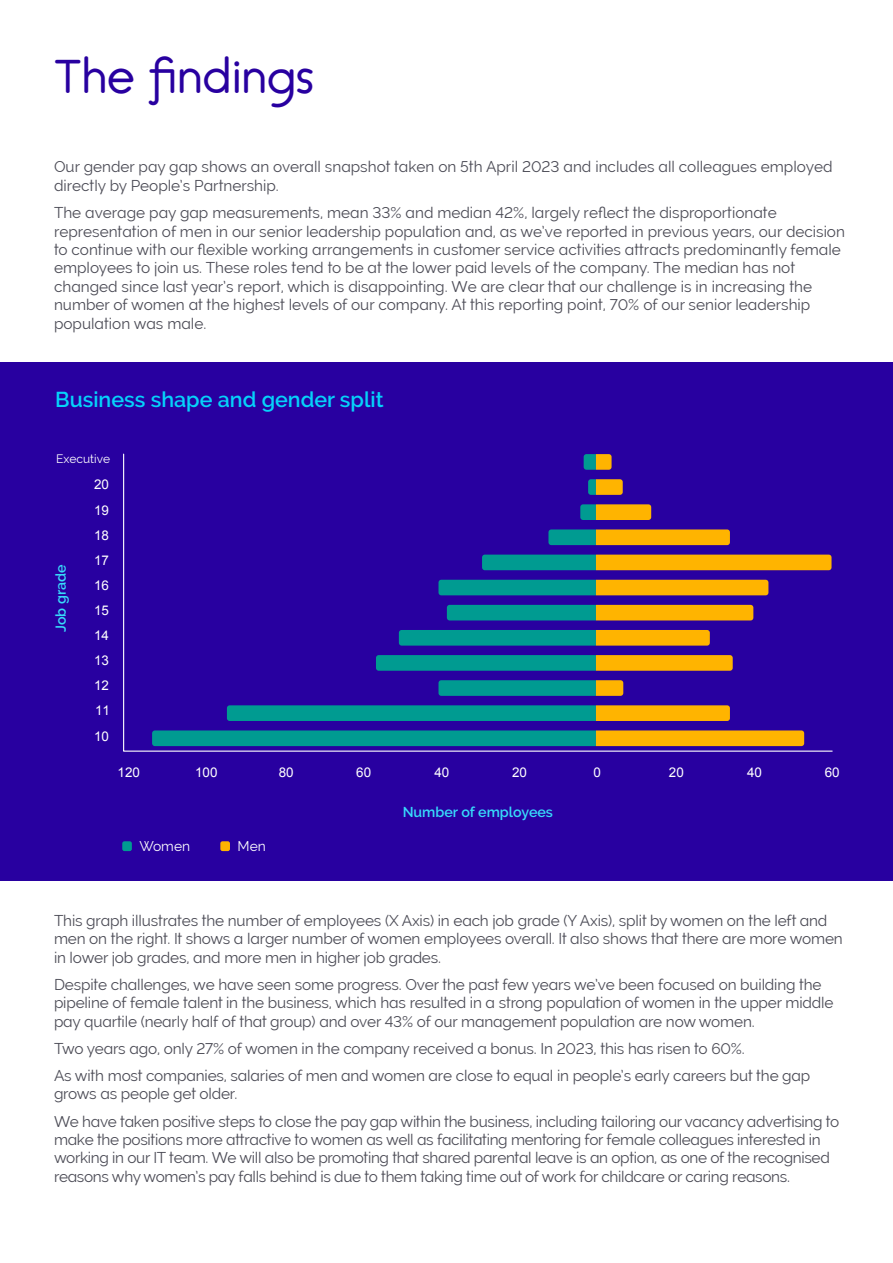
<style>
.page{position:relative;width:893px;height:1263px;background:#fff}
.page>*{position:absolute;margin:0;border:0;box-sizing:border-box;transform-origin:0 0}
.t1{font:46.2px "Fifita Ligatures";color:#2800a0}
.t2{font:600 21.45px "Raleway";color:#05d2fa}
.t3{font:15.3px/18.5px "Raleway";letter-spacing:-.01em;color:#4b4b55}
.t4{font:600 14.25px "Raleway";color:#37dbfb}
.t5{font:13.8px "Raleway";color:#fff}
.t6{font:13.35px "Arial";color:#fff}
.t7{font:12px "Raleway";color:#fff}
</style>
<div class="page">
<div style="left:0;top:362px;width:893px;height:519px;background:#2800a0"></div>
<svg style="left:123px;top:453px;width:710px;height:299px"></svg>
<div style="left:122px;top:841px;width:10px;height:10px;background:#009b91;border-radius:2px"></div>
<div style="left:220px;top:841px;width:10px;height:10px;background:#ffb400;border-radius:2px"></div>
<h1 class="t1" style="left:54px;top:47px;width:261px">The findings</h1>
<p class="t3" style="left:54px;top:158px;width:780px">Our gender pay gap shows an overall snapshot taken on 5th April 2023 and includes all colleagues employed directly by People’s Partnership.</p>
<p class="t3" style="left:54px;top:203px;width:792px">The average pay gap measurements, mean 33% and median 42%, largely reflect the disproportionate representation of men in our senior leadership population and, as we’ve reported in previous years, our decision to continue with our flexible working arrangements in customer service activities attracts predominantly female employees to join us. These roles tend to be at the lower paid levels of the company. The median has not changed since last year’s report, which is disappointing. We are clear that our challenge is in increasing the number of women at the highest levels of our company. At this reporting point, 70% of our senior leadership population was male.</p>
<h2 class="t2" style="left:55px;top:387px;width:330px">Business shape and gender split</h2>
<p class="t7" style="left:56px;top:451px;width:56px">Executive</p>
<p class="t6" style="left:94px;top:476px;width:16px">20</p>
<p class="t6" style="left:94px;top:502px;width:16px">19</p>
<p class="t4" style="left:53px;top:632px;width:69px;rotate:-90deg">Job grade</p>
<p class="t6" style="left:94px;top:526px;width:16px">18</p>
<p class="t6" style="left:94px;top:551px;width:16px">17</p>
<p class="t6" style="left:94px;top:577px;width:16px">16</p>
<p class="t6" style="left:94px;top:601px;width:16px">15</p>
<p class="t6" style="left:94px;top:626px;width:16px">14</p>
<p class="t6" style="left:94px;top:651px;width:16px">13</p>
<p class="t6" style="left:94px;top:677px;width:16px">12</p>
<p class="t6" style="left:95px;top:701px;width:16px">11</p>
<p class="t6" style="left:94px;top:727px;width:16px">10</p>
<p class="t6" style="left:118px;top:764px;width:24px">120</p>
<p class="t6" style="left:195px;top:764px;width:24px">100</p>
<p class="t6" style="left:279px;top:764px;width:16px">80</p>
<p class="t6" style="left:356px;top:764px;width:16px">60</p>
<p class="t6" style="left:434px;top:764px;width:16px">40</p>
<p class="t6" style="left:512px;top:764px;width:16px">20</p>
<p class="t6" style="left:593px;top:764px;width:9px">0</p>
<p class="t6" style="left:669px;top:764px;width:16px">20</p>
<p class="t6" style="left:747px;top:764px;width:16px">40</p>
<p class="t6" style="left:825px;top:764px;width:16px">60</p>
<p class="t5" style="left:139px;top:838px;width:52px">Women</p>
<p class="t5" style="left:238px;top:838px;width:30px">Men</p>
<p class="t4" style="left:403px;top:804px;width:152px">Number of employees</p>
<p class="t3" style="left:54px;top:911px;width:790px">This graph illustrates the number of employees (X Axis) in each job grade (Y Axis), split by women on the left and men on the right. It shows a larger number of women employees overall. It also shows that there are more women in lower job grades, and more men in higher job grades.</p>
<p class="t3" style="left:54px;top:975px;width:781px">Despite challenges, we have seen some progress. Over the past few years we’ve been focused on building the pipeline of female talent in the business, which has resulted in a strong population of women in the upper middle pay quartile (nearly half of that group) and over 43% of our management population are now women.</p>
<p class="t3" style="left:54px;top:1035px;width:758px;line-height:27.2px">Two years ago, only 27% of women in the company received a bonus. In 2023, this has risen to 60%.<br>As with most companies, salaries of men and women are close to equal in people’s early careers but the gap</p>
<p class="t3" style="left:54px;top:1080px;width:787px;line-height:27.2px">grows as people get older.<br>We have taken positive steps to close the pay gap within the business, including tailoring our vacancy advertising to</p>
<p class="t3" style="left:54px;top:1130px;width:777px">make the positions more attractive to women as well as facilitating mentoring for female colleagues interested in working in our IT team. We will also be promoting that shared parental leave is an option, as one of the recognised reasons why women’s pay falls behind is due to them taking time out of work for childcare or caring reasons.</p>
</div>
